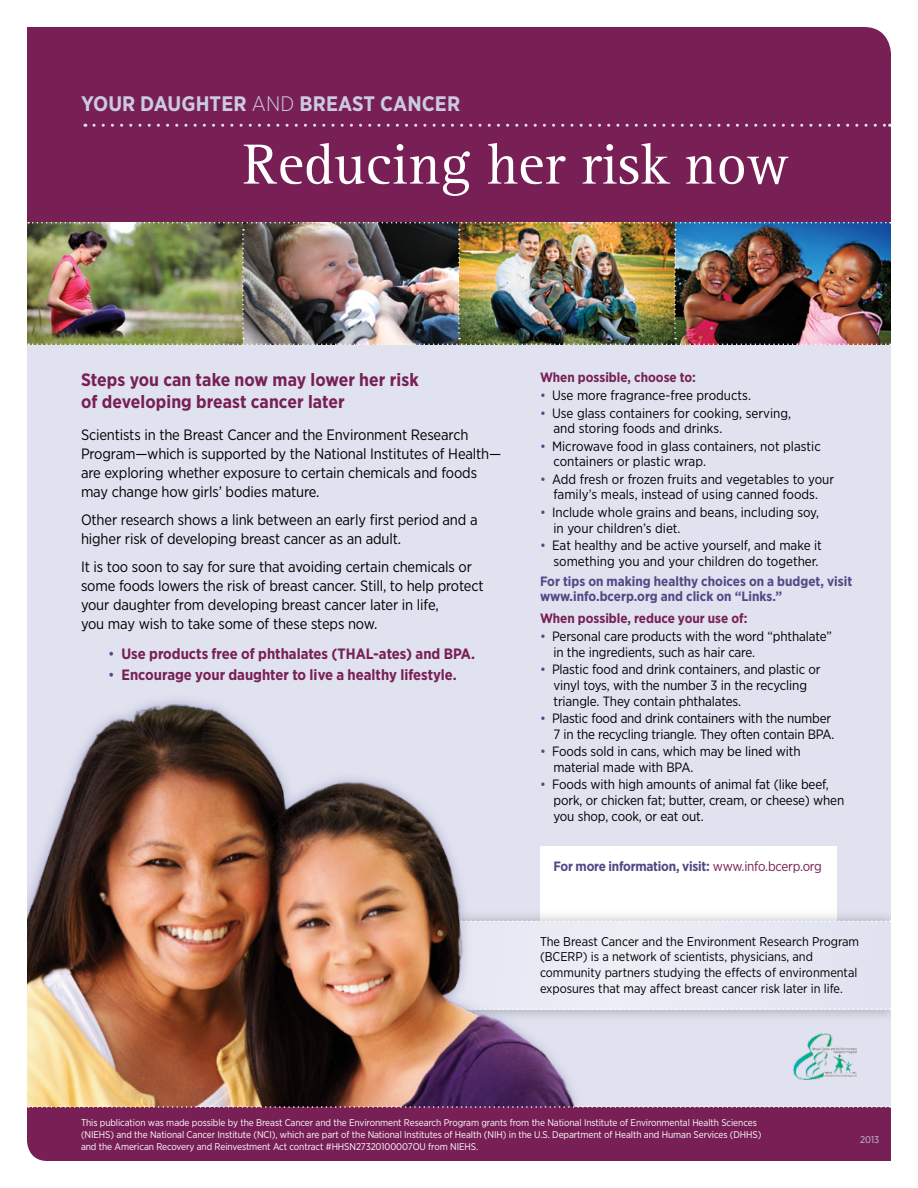
<style>
.page{position:relative;width:918px;height:1188px;background:#fff}
.page>*{position:absolute;margin:0;border:0;box-sizing:border-box;transform-origin:0 0}
.t1{font:58.5px "Rotis Serif 55";color:#fff}
.t2{font:700 21px "Gotham Narrow";letter-spacing:.005em;color:#cccae0}
.t3{font:700 18px/22.5px "Gotham Narrow";letter-spacing:.005em;color:#782055}
.t4{font:15px/18.8px "Gotham Narrow";letter-spacing:-.01em;color:#000}
.t5{font:700 15px "Gotham Narrow";color:#782055}
.t6{font:13.5px/15.8px "Gotham Narrow";letter-spacing:-.01em;color:#000}
.t7{font:700 13.5px/15.8px "Gotham Narrow";color:#4f4a85}
.t8{font:700 13.5px "Gotham Narrow";color:#782055}
.t9{font:12.75px/15.8px "Gotham Narrow";letter-spacing:-.005em;color:#000}
.t10{font:9.75px/12px "Gotham Narrow";letter-spacing:-.01em;color:#fff}
.t11{font:9.75px "Gotham Narrow";color:#c4c1df}
.s1{font-weight:300}
.s2{font-weight:400;color:#4f4a85}
.s3{color:#4f4a85}
.s4{font-weight:400;color:#782055}
</style>
<div class="page">
<div style="left:27px;top:27px;width:864px;height:196px;background:#782055"></div>
<div style="left:27px;top:344px;width:864px;height:762px;background:#e0e2f0"></div>
<div style="left:540px;top:847px;width:297px;height:94px;background:#fff"></div>
<div style="left:332px;top:909px;width:572px;height:114px;background:#000;opacity:.3"></div>
<div style="left:345px;top:922px;width:546px;height:88px;background:#e6e7f3"></div>
<svg style="left:634px;top:1008px;width:257px;height:2px"></svg>
<svg style="left:634px;top:920px;width:257px;height:2px"></svg>
<img style="left:27px;top:607px;width:607px;height:500px">
<svg style="left:94px;top:124px;width:797px;height:3px;background:#914e7a"></svg>
<img style="left:28px;top:222px;width:863px;height:123px">
<div style="left:27px;top:1107px;width:864px;height:54px;background:#782055"></div>
<svg style="left:28px;top:1106px;width:863px;height:2px;background:#a6798e"></svg>
<div style="left:891px;top:0;width:27px;height:1188px;background:#fff"></div>
<img style="left:794px;top:1034px;width:63px;height:46px">
<p class="t2" style="left:81px;top:90px;width:381px">YOUR DAUGHTER <span class="s1">AND</span> BREAST CANCER</p>
<p class="t1" style="left:243px;top:131px;width:548px">Reducing her risk now</p>
<p class="t3" style="left:81px;top:368px;width:339px">Steps you can take now may lower her risk of developing breast cancer later</p>
<p class="t4" style="left:81px;top:425px;width:422px">Scientists in the Breast Cancer and the Environment Research Program—which is supported by the National Institutes of Health— are exploring whether exposure to certain chemicals and foods may change how girls’ bodies mature.</p>
<p class="t4" style="left:81px;top:510px;width:398px">Other research shows a link between an early first period and a higher risk of developing breast cancer as an adult.</p>
<p class="t4" style="left:81px;top:557px;width:404px">It is too soon to say for sure that avoiding certain chemicals or some foods lowers the risk of breast cancer. Still, to help protect your daughter from developing breast cancer later in life,<br>you may wish to take some of these steps now.</p>
<p class="t5" style="left:108px;top:644px;width:369px"><span class="s2">•</span> Use products free of phthalates (THAL-ates) and BPA.</p>
<p class="t5" style="left:108px;top:665px;width:350px"><span class="s2">•</span> Encourage your daughter to live a healthy lifestyle.</p>
<p class="t8" style="left:540px;top:369px;width:158px">When possible, choose to:</p>
<p class="t6" style="left:540px;top:388px;width:213px"><span class="s3">•</span> Use more fragrance-free products.</p>
<p class="t6" style="left:554px;top:405px;width:239px;text-indent:-14px"><span class="s3">•</span> Use glass containers for cooking, serving, and storing foods and drinks.</p>
<p class="t6" style="left:554px;top:438px;width:269px;text-indent:-14px"><span class="s3">•</span> Microwave food in glass containers, not plastic containers or plastic wrap.</p>
<p class="t6" style="left:540px;top:471px;width:296px;text-align:center"><span class="s3">•</span> Add fresh or frozen fruits and vegetables to your family’s meals, instead of using canned foods.</p>
<p class="t6" style="left:554px;top:504px;width:267px;text-indent:-14px"><span class="s3">•</span> Include whole grains and beans, including soy, in your children’s diet.</p>
<p class="t6" style="left:540px;top:537px;width:284px;text-align:right"><span class="s3">•</span> Eat healthy and be active yourself, and make it something you and your children do together.</p>
<p class="t7" style="left:540px;top:573px;width:314px">For tips on making healthy choices on a budget, visit www.info.bcerp.org and click on “Links.”</p>
<p class="t8" style="left:540px;top:610px;width:209px">When possible, reduce your use of:</p>
<p class="t6" style="left:554px;top:628px;width:280px;text-indent:-14px"><span class="s3">•</span> Personal care products with the word “phthalate” in the ingredients, such as hair care.</p>
<p class="t6" style="left:554px;top:661px;width:269px;text-indent:-14px"><span class="s3">•</span> Plastic food and drink containers, and plastic or vinyl toys, with the number 3 in the recycling triangle. They contain phthalates.</p>
<p class="t6" style="left:540px;top:710px;width:296px;text-align:right"><span class="s3">•</span> Plastic food and drink containers with the number<br>7 in the recycling triangle. They often contain BPA.</p>
<p class="t6" style="left:554px;top:743px;width:249px;text-indent:-14px"><span class="s3">•</span> Foods sold in cans, which may be lined with material made with BPA.</p>
<p class="t6" style="left:554px;top:776px;width:292px;text-indent:-14px"><span class="s3">•</span> Foods with high amounts of animal fat (like beef, pork, or chicken fat; butter, cream, or cheese) when you shop, cook, or eat out.</p>
<p class="t7" style="left:554px;top:858px;width:270px">For more information, visit: <span class="s4">www.info.bcerp.org</span></p>
<p class="t9" style="left:540px;top:933px;width:321px">The Breast Cancer and the Environment Research Program (BCERP) is a network of scientists, physicians, and community partners studying the effects of environmental exposures that may affect breast cancer risk later in life.</p>
<p class="t10" style="left:81px;top:1116px;width:682px">This publication was made possible by the Breast Cancer and the Environment Research Program grants from the National Institute of Environmental Health Sciences (NIEHS) and the National Cancer Institute (NCI), which are part of the National Institutes of Health (NIH) in the U.S. Department of Health and Human Services (DHHS) and the American Recovery and Reinvestment Act contract #HHSN27320100007OU from NIEHS.</p>
<p class="t11" style="left:860px;top:1134px;width:20px">2013</p>
</div>
